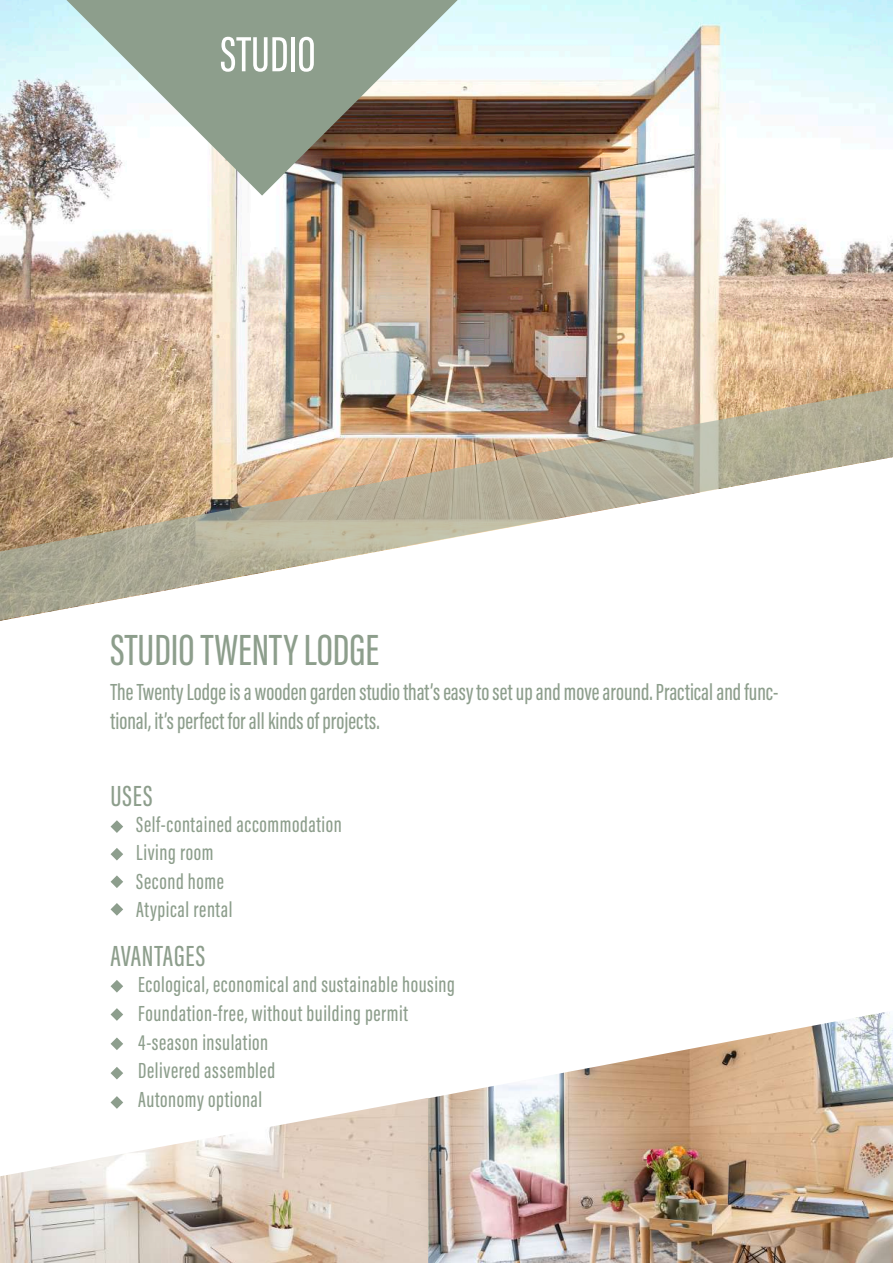
<style>
.page{position:relative;width:893px;height:1263px;background:#fff}
.page>*{position:absolute;margin:0;border:0;box-sizing:border-box;transform-origin:0 0}
.t1{font:500 51px "Acumin Pro Extra Cond";color:#fff}
.t2{font:500 45px "Acumin Pro Extra Cond";color:#8d9e8c}
.t3{font:500 30px "Acumin Pro Extra Cond";letter-spacing:.025em;color:#8d9e8c}
.t4{font:500 24px/28.8px "Acumin Pro Extra Cond";color:#8d9e8c}
.t5{font:500 22.5px/28.5px "Acumin Pro Extra Cond";letter-spacing:.025em;color:#8d9e8c}
</style>
<div class="page">
<img style="left:0;top:0;width:893px;height:385px">
<img style="left:0;top:385px;width:893px;height:236px">
<svg style="left:66px;top:0;width:392px;height:196px;fill:#8d9e8c"></svg>
<svg style="left:111px;top:820px;width:12px;height:13px"></svg>
<svg style="left:111px;top:848px;width:12px;height:12px"></svg>
<svg style="left:111px;top:875px;width:12px;height:13px"></svg>
<svg style="left:111px;top:903px;width:12px;height:13px"></svg>
<svg style="left:111px;top:980px;width:12px;height:12px"></svg>
<svg style="left:111px;top:1008px;width:12px;height:13px"></svg>
<svg style="left:111px;top:1037px;width:12px;height:13px"></svg>
<svg style="left:111px;top:1067px;width:12px;height:12px"></svg>
<img style="left:428px;top:1012px;width:465px;height:251px">
<img style="left:0;top:1098px;width:428px;height:165px">
<svg style="left:111px;top:1096px;width:12px;height:13px"></svg>
<h1 class="t1" style="left:220px;top:23px;width:97px">STUDIO</h1>
<h2 class="t2" style="left:111px;top:622px;width:270px">STUDIO TWENTY LODGE</h2>
<p class="t4" style="left:111px;top:678px;width:669px">The Twenty Lodge is a wooden garden studio that’s easy to set up and move around. Practical and func&shy;tional, it’s perfect for all kinds of projects.</p>
<h3 class="t3" style="left:111px;top:777px;width:43px">USES</h3>
<p class="t5" style="left:136px;top:810px;width:207px">Self-contained accommodation<br>Living room<br>Second home<br>Atypical rental</p>
<h3 class="t3" style="left:111px;top:938px;width:96px">AVANTAGES</h3>
<p class="t5" style="left:138px;top:970px;width:318px">Ecological, economical and sustainable housing<br>Foundation-free, without building permit<br>4-season insulation<br>Delivered assembled<br>Autonomy optional</p>
</div>
